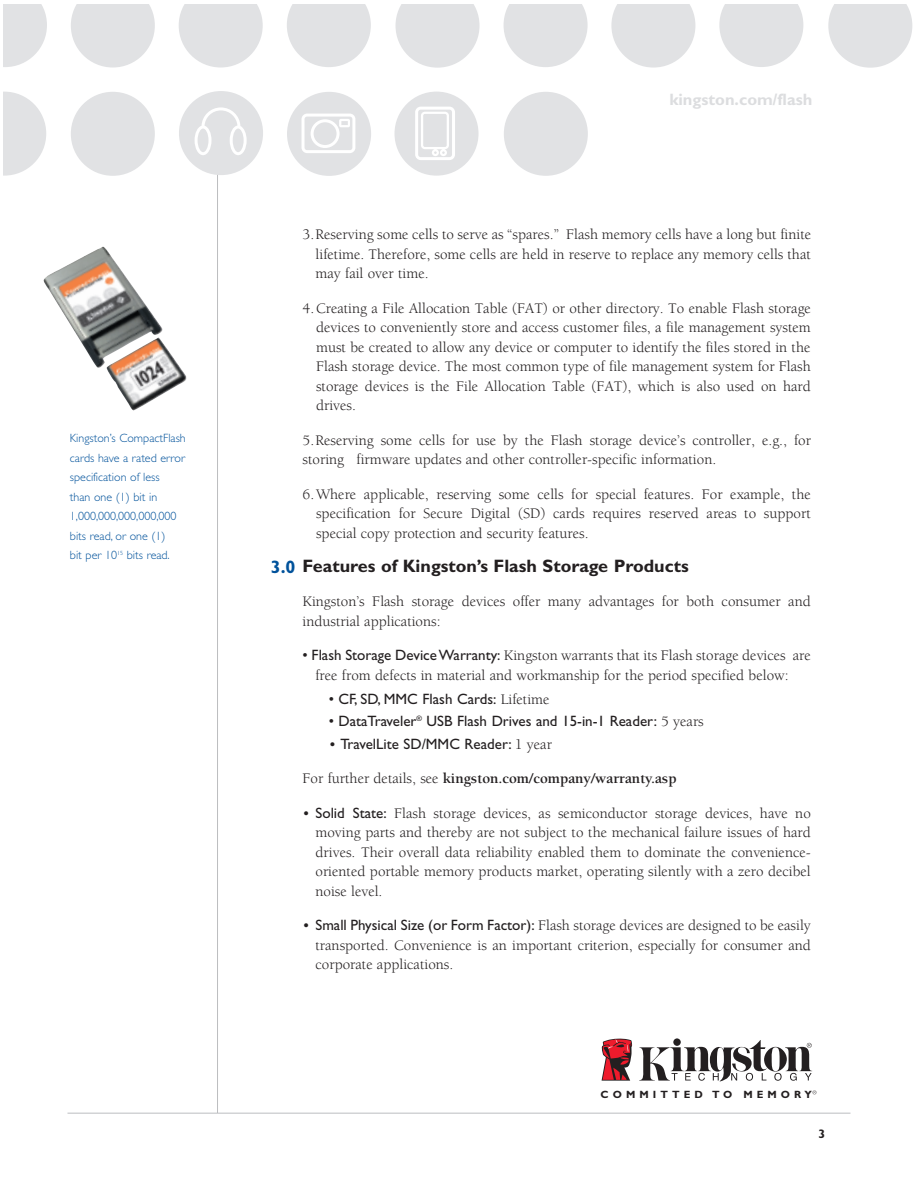
<style>
.page{position:relative;width:918px;height:1188px;background:#fff}
.page>*{position:absolute;margin:0;border:0;box-sizing:border-box;transform-origin:0 0}
.t1{font:700 18px "Gill Sans Std";color:#231f20}
.t2{font:700 16.5px "Gill Sans Std";color:#dcdddf}
.t3{font:15px/19.5px "Berkeley Std";color:#231f20;text-align:justify}
.t4{font:15px "Gill Sans Std";color:#231f20}
.t5{font:700 15px "Berkeley Std";color:#231f20}
.t6{font:700 12.3px "Gill Sans Std";color:#231f20}
.t7{font:300 12px/19.5px "Gill Sans Std";color:#01529b}
.t8{font:700 10.5px "Gill Sans Std";color:#231f20}
.s1{color:#01529b}
.s2{font-family:"Gill Sans Std"}
.s3{font-family:"Berkeley Std"}
.s4{font-weight:400}
</style>
<div class="page">
<svg style="left:639px;top:1040px;width:173px;height:42px"></svg>
<svg style="left:602px;top:1039px;width:30px;height:42px"></svg>
<hr style="left:68px;top:1113px;width:783px;height:1px;background:#bcbdc0">
<hr style="left:217px;top:123px;width:1px;height:990px;background:#bcbdc0">
<img style="left:43px;top:247px;width:144px;height:164px">
<svg style="left:4px;top:92px;width:42px;height:84px"></svg>
<svg style="left:4px;top:5px;width:43px;height:62px"></svg>
<div style="left:71px;top:92px;width:84px;height:84px;background:#e1e2e4;border-radius:50%"></div>
<div style="left:504px;top:92px;width:84px;height:84px;background:#e1e2e4;border-radius:50%"></div>
<svg style="left:71px;top:5px;width:84px;height:63px"></svg>
<svg style="left:179px;top:5px;width:84px;height:63px"></svg>
<svg style="left:287px;top:5px;width:84px;height:62px"></svg>
<svg style="left:504px;top:5px;width:84px;height:62px"></svg>
<svg style="left:396px;top:5px;width:84px;height:63px"></svg>
<svg style="left:611px;top:5px;width:84px;height:63px"></svg>
<svg style="left:719px;top:5px;width:84px;height:62px"></svg>
<svg style="left:828px;top:5px;width:84px;height:63px"></svg>
<svg style="left:179px;top:91px;width:84px;height:84px"></svg>
<svg style="left:287px;top:92px;width:84px;height:84px"></svg>
<svg style="left:395px;top:92px;width:84px;height:84px"></svg>
<p class="t7" style="left:70px;top:429px;width:117px">Kingston’s CompactFlash cards have a rated error specification of less<br>than one (1) bit in<br>1,000,000,000,000,000 bits read, or one (1)<br>bit per 10<sup>15</sup> bits read.</p>
<p class="t2" style="left:669px;top:93px;width:145px">kingston.com/flash</p>
<p class="t3" style="left:316px;top:226px;width:497px;text-indent:-13px">3.Reserving some cells to serve as “spares.” Flash memory cells have a long but finite lifetime. Therefore, some cells are held in reserve to replace any memory cells that may fail over time.</p>
<p class="t3" style="left:316px;top:300px;width:496px;text-indent:-14px">4.Creating a File Allocation Table (FAT) or other directory. To enable Flash storage devices to conveniently store and access customer files, a file management system must be created to allow any device or computer to identify the files stored in the Flash storage device. The most common type of file management system for Flash storage devices is the File Allocation Table (FAT), which is also used on hard drives.</p>
<p class="t3" style="left:303px;top:432px;width:510px">5.Reserving some cells for use by the Flash storage device’s controller, e.g., for storing firmware updates and other controller-specific information.</p>
<p class="t3" style="left:316px;top:486px;width:496px;text-indent:-14px">6.Where applicable, reserving some cells for special features. For example, the specification for Secure Digital (SD) cards requires reserved areas to support special copy protection and security features.</p>
<p class="t1" style="left:271px;top:559px;width:420px"><span class="s1">3.0</span> Features of Kingston’s Flash Storage Products</p>
<p class="t3" style="left:303px;top:593px;width:510px">Kingston’s Flash storage devices offer many advantages for both consumer and industrial applications:</p>
<p class="t3" style="left:315px;top:647px;width:497px;text-indent:-13px"><span class="s2">• Flash Storage Device Warranty:</span> Kingston warrants that its Flash storage devices are free from defects in material and workmanship for the period specified below:</p>
<p class="t4" style="left:329px;top:693px;width:222px">• CF, SD, MMC Flash Cards: <span class="s3">Lifetime</span></p>
<p class="t4" style="left:329px;top:716px;width:377px">• DataTraveler<sup>®</sup> USB Flash Drives and 15-in-1 Reader: <span class="s3">5 years</span></p>
<p class="t4" style="left:329px;top:738px;width:225px"><span class="s3">•</span> TravelLite SD/MMC Reader: <span class="s3">1 year</span></p>
<p class="t5" style="left:303px;top:773px;width:376px"><span class="s4">For further details, see</span> kingston.com/company/warranty.asp</p>
<p class="t3" style="left:316px;top:805px;width:497px;text-indent:-13px">• <span class="s2">Solid State:</span> Flash storage devices, as semiconductor storage devices, have no moving parts and thereby are not subject to the mechanical failure issues of hard drives. Their overall data reliability enabled them to dominate the convenience&shy;oriented portable memory products market, operating silently with a zero decibel noise level.</p>
<p class="t3" style="left:316px;top:917px;width:497px;text-indent:-13px">• <span class="s2">Small Physical Size (or Form Factor):</span> Flash storage devices are designed to be easily transported. Convenience is an important criterion, especially for consumer and corporate applications.</p>
<p class="t8" style="left:601px;top:1091px;width:213px">COMMITTED TO MEMORY</p>
<p class="t6" style="left:819px;top:1129px;width:8px">3</p>
</div>
